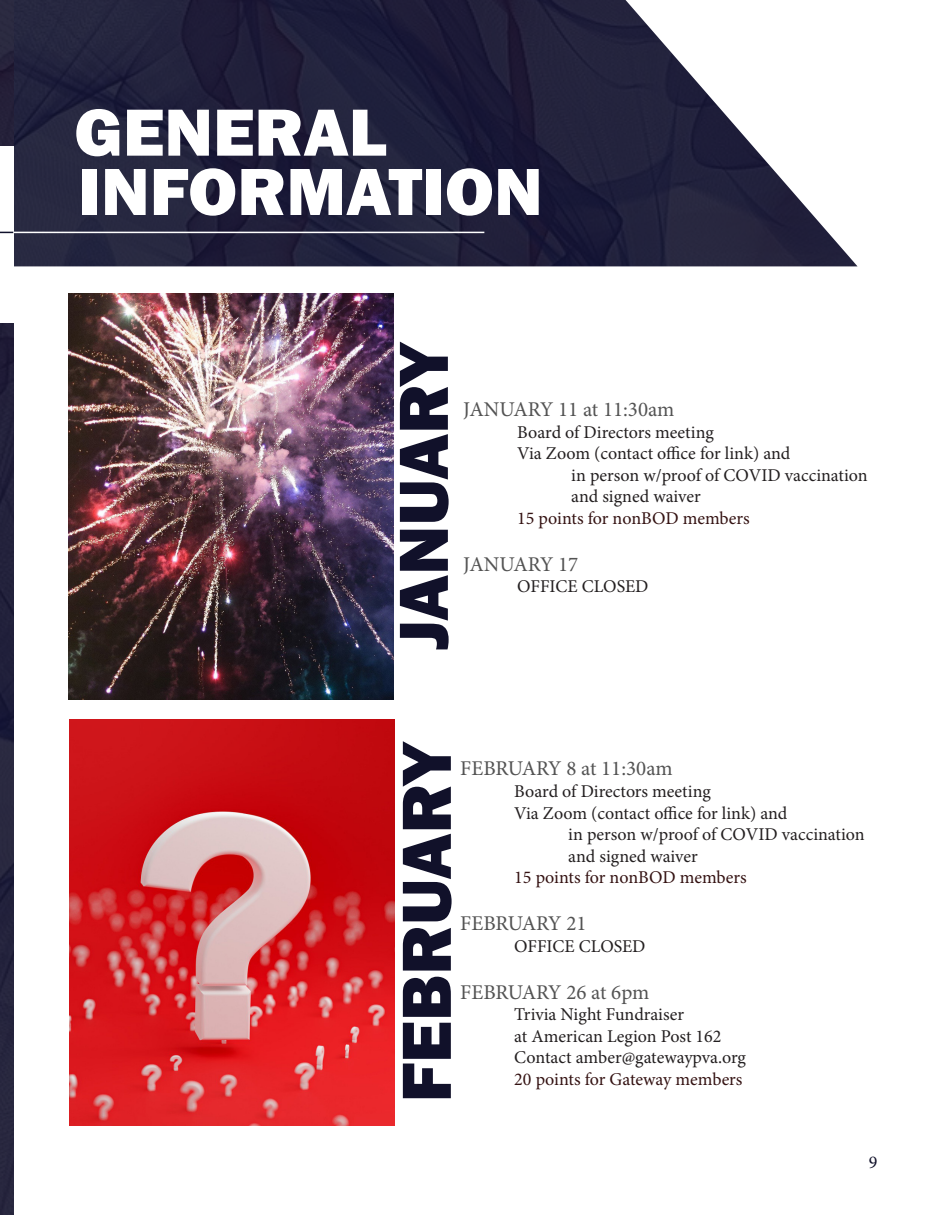
<style>
.page{position:relative;width:945px;height:1215px;background:#fff}
.page>*{position:absolute;margin:0;border:0;box-sizing:border-box;transform-origin:0 0}
.t1{font:800 72px "Franklin Gothic";color:#11112a}
.t2{font:800 69px "Franklin Gothic";color:#fff}
.t3{font:21px "Minion Pro";color:#535353}
.t4{font:18px/21.6px "Minion Pro";color:#231f20}
.t5{font:18px/21.6px "Minion Pro";letter-spacing:-.005em;color:#341212;text-align:center}
.t6{font:18px "Minion Pro";color:#11112a}
.s1{color:#231f20}
.s2{color:#341212}
</style>
<div class="page">
<img style="left:69px;top:719px;width:325px;height:407px">
<img style="left:68px;top:293px;width:325px;height:407px">
<img style="left:14px;top:0;width:843px;height:266px">
<img style="left:0;top:0;width:14px;height:1215px">
<div style="left:0;top:146px;width:14px;height:176px;background:#fff"></div>
<svg style="left:0;top:232px;width:14px;height:1px"></svg>
<hr style="left:14px;top:232px;width:470px;height:1px;background:#fff">
<p class="t2" style="left:74px;top:88px;width:314px">GENERAL</p>
<p class="t2" style="left:78px;top:147px;width:466px">INFORMATION</p>
<p class="t1" style="left:377px;top:650px;width:311px;rotate:-90deg">JANUARY</p>
<p class="t3" style="left:463px;top:395px;width:213px">JANUARY 11 at 11:30am</p>
<p class="t4" style="left:517px;top:421px;width:275px">Board of Directors meeting<br>Via Zoom (contact office for link) and</p>
<p class="t4" style="left:571px;top:464px;width:298px">in person w/proof of COVID vaccination</p>
<p class="t5" style="left:517px;top:486px;width:234px"><span class="s1">and signed waiver<br></span>15 points for nonBOD members</p>
<p class="t3" style="left:463px;top:550px;width:116px">JANUARY 17</p>
<p class="t4" style="left:517px;top:576px;width:133px">OFFICE CLOSED</p>
<p class="t1" style="left:380px;top:1102px;width:364px;rotate:-90deg">FEBRUARY</p>
<p class="t3" style="left:460px;top:755px;width:214px">FEBRUARY 8 at 11:30am</p>
<p class="t4" style="left:514px;top:781px;width:275px">Board of Directors meeting<br>Via Zoom (contact office for link) and</p>
<p class="t4" style="left:568px;top:824px;width:298px">in person w/proof of COVID vaccination</p>
<p class="t5" style="left:514px;top:845px;width:234px"><span class="s1">and signed waiver<br></span>15 points for nonBOD members</p>
<p class="t3" style="left:460px;top:909px;width:128px">FEBRUARY 21</p>
<p class="t4" style="left:514px;top:935px;width:133px">OFFICE CLOSED</p>
<p class="t3" style="left:460px;top:978px;width:191px">FEBRUARY 26 at 6pm</p>
<p class="t4" style="left:514px;top:1004px;width:171px">Trivia Night Fundraiser</p>
<p class="t4" style="left:514px;top:1025px;width:209px">at American Legion Post 162</p>
<p class="t4" style="left:514px;top:1047px;width:233px">Contact amber@gatewaypva.org<br><span class="s2">20 points for Gateway members</span></p>
<p class="t6" style="left:869px;top:1150px;width:10px">9</p>
</div>
